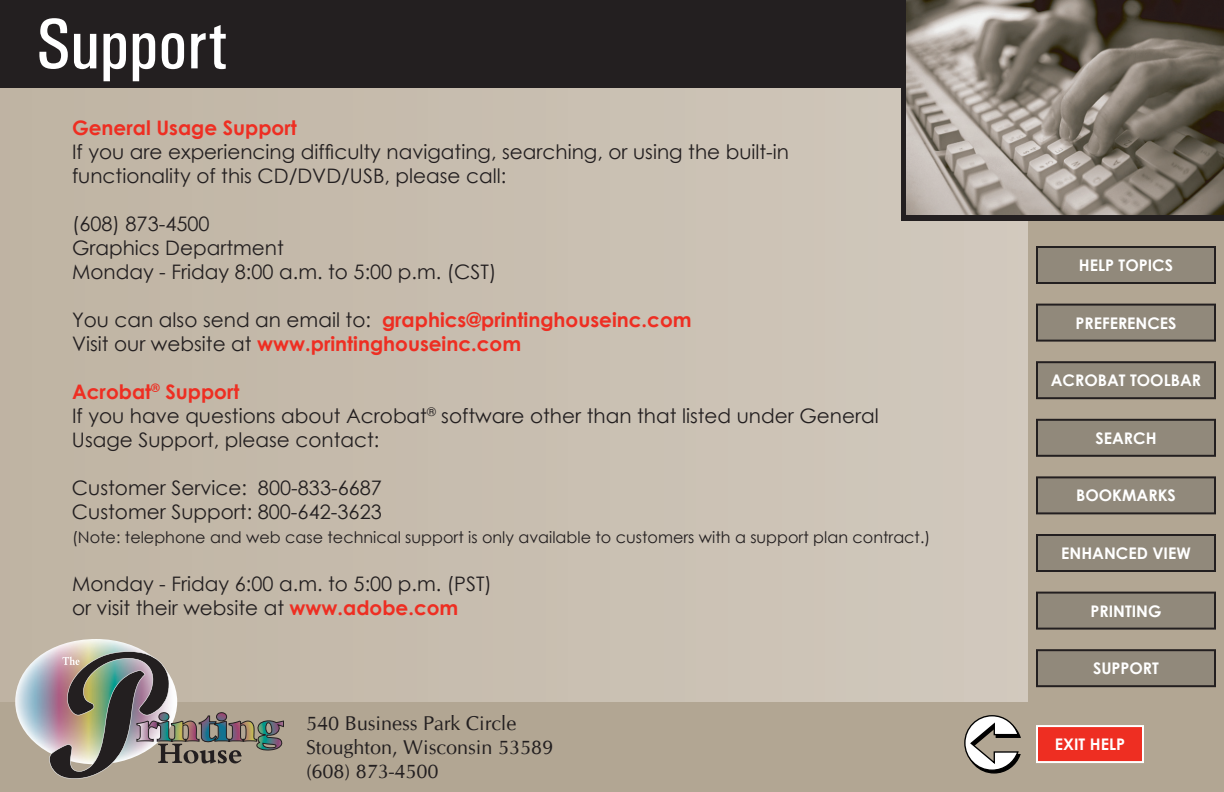
<style>
.page{position:relative;width:1224px;height:792px;background:#fff}
.page>*{position:absolute;margin:0;border:0;box-sizing:border-box;transform-origin:0 0}
.t1{font:500 condensed 72px "Univers";color:#fff}
.t2{font:20px/24px "Century Gothic";color:#231f20}
.t3{font:700 20px/24px "Century Gothic";color:#ee2e22}
.t4{font:20px/24px "CG Omega";color:#231f20}
.t5{font:16px "Century Gothic";color:#231f20}
.t6{font:700 16px "Century Gothic";color:#fff}
.s1{font-weight:400;color:#231f20}
.s2{font-weight:700;color:#ee2e22}
</style>
<div class="page">
<div style="left:0;top:221px;width:1224px;height:571px;background:#b2a693"></div>
<div style="left:0;top:41px;width:1027px;height:661px;background:#c8beaf"></div>
<div style="left:0;top:0;width:1224px;height:87px;background:#231f20"></div>
<div style="left:901px;top:0;width:323px;height:221px;background:#231f20"></div>
<img style="left:907px;top:0;width:317px;height:215px">
<img style="left:15px;top:639px;width:128px;height:125px">
<img style="left:49px;top:651px;width:235px;height:128px">
<div style="left:1037px;top:362px;width:178px;height:36px;background:#91897b"></div>
<div style="left:1036px;top:361px;width:180px;height:38px;border:2px solid #231f20"></div>
<div style="left:1037px;top:420px;width:178px;height:36px;background:#91897b"></div>
<div style="left:1036px;top:419px;width:180px;height:38px;border:2px solid #231f20"></div>
<div style="left:1037px;top:477px;width:178px;height:36px;background:#91897b"></div>
<div style="left:1036px;top:476px;width:180px;height:38px;border:2px solid #231f20"></div>
<div style="left:1037px;top:535px;width:178px;height:36px;background:#91897b"></div>
<div style="left:1036px;top:534px;width:180px;height:38px;border:2px solid #231f20"></div>
<div style="left:1037px;top:593px;width:178px;height:36px;background:#91897b"></div>
<div style="left:1036px;top:592px;width:180px;height:38px;border:2px solid #231f20"></div>
<div style="left:1037px;top:650px;width:178px;height:36px;background:#91897b"></div>
<div style="left:1036px;top:649px;width:180px;height:38px;border:2px solid #231f20"></div>
<div style="left:1037px;top:305px;width:178px;height:36px;background:#91897b"></div>
<div style="left:1036px;top:304px;width:180px;height:38px;border:2px solid #231f20"></div>
<svg style="left:964px;top:715px;width:58px;height:59px"></svg>
<div style="left:1037px;top:726px;width:106px;height:36px;background:#ee2e22"></div>
<div style="left:1036px;top:725px;width:108px;height:38px;border:2px solid #fff"></div>
<div style="left:1037px;top:247px;width:178px;height:36px;background:#91897b"></div>
<div style="left:1036px;top:246px;width:180px;height:38px;border:2px solid #231f20"></div>
<div style="left:1152px;top:705px;width:71px;height:87px;background:#b2a693"></div>
<h1 class="t1" style="left:36px;top:2px;width:194px">Support</h1>
<p class="t3" style="left:72px;top:114px;width:226px">General Usage Support</p>
<p class="t2" style="left:72px;top:139px;width:719px">If you are experiencing difficulty navigating, searching, or using the built-in functionality of this CD/DVD/USB, please call:</p>
<p class="t2" style="left:72px;top:211px;width:426px">(608) 873-4500<br>Graphics Department<br>Monday - Friday 8:00 a.m. to 5:00 p.m. (CST)</p>
<p class="t3" style="left:72px;top:306px;width:621px"><span class="s1">You can also send an email to:</span> graphics@printinghouseinc.com<br><span class="s1">Visit our website at</span> www.printinghouseinc.com</p>
<p class="t2" style="left:72px;top:379px;width:808px"><span class="s2">Acrobat</span><sup>®</sup> <span class="s2">Support<br></span>If you have questions about Acrobat<sup>®</sup> software other than that listed under General<br>Usage Support, please contact:</p>
<p class="t2" style="left:72px;top:475px;width:312px">Customer Service: 800-833-6687<br>Customer Support: 800-642-3623</p>
<p class="t5" style="left:72px;top:526px;width:860px">(Note: telephone and web case technical support is only available to customers with a support plan contract.)</p>
<p class="t2" style="left:72px;top:571px;width:422px">Monday - Friday 6:00 a.m. to 5:00 p.m. (PST) or visit their website at <span class="s2">www.adobe.com</span></p>
<p class="t4" style="left:306px;top:711px;width:249px">540 Business Park Circle<br>Stoughton, Wisconsin 53589 (608) 873-4500</p>
<p class="t6" style="left:1079px;top:253px;width:96px">HELP TOPICS</p>
<p class="t6" style="left:1075px;top:311px;width:103px">PREFERENCES</p>
<p class="t6" style="left:1051px;top:368px;width:152px">ACROBAT TOOLBAR</p>
<p class="t6" style="left:1095px;top:426px;width:63px">SEARCH</p>
<p class="t6" style="left:1076px;top:483px;width:101px">BOOKMARKS</p>
<p class="t6" style="left:1061px;top:541px;width:131px">ENHANCED VIEW</p>
<p class="t6" style="left:1090px;top:599px;width:73px">PRINTING</p>
<p class="t6" style="left:1093px;top:656px;width:67px">SUPPORT</p>
<p class="t6" style="left:1055px;top:732px;width:72px">EXIT HELP</p>
</div>
